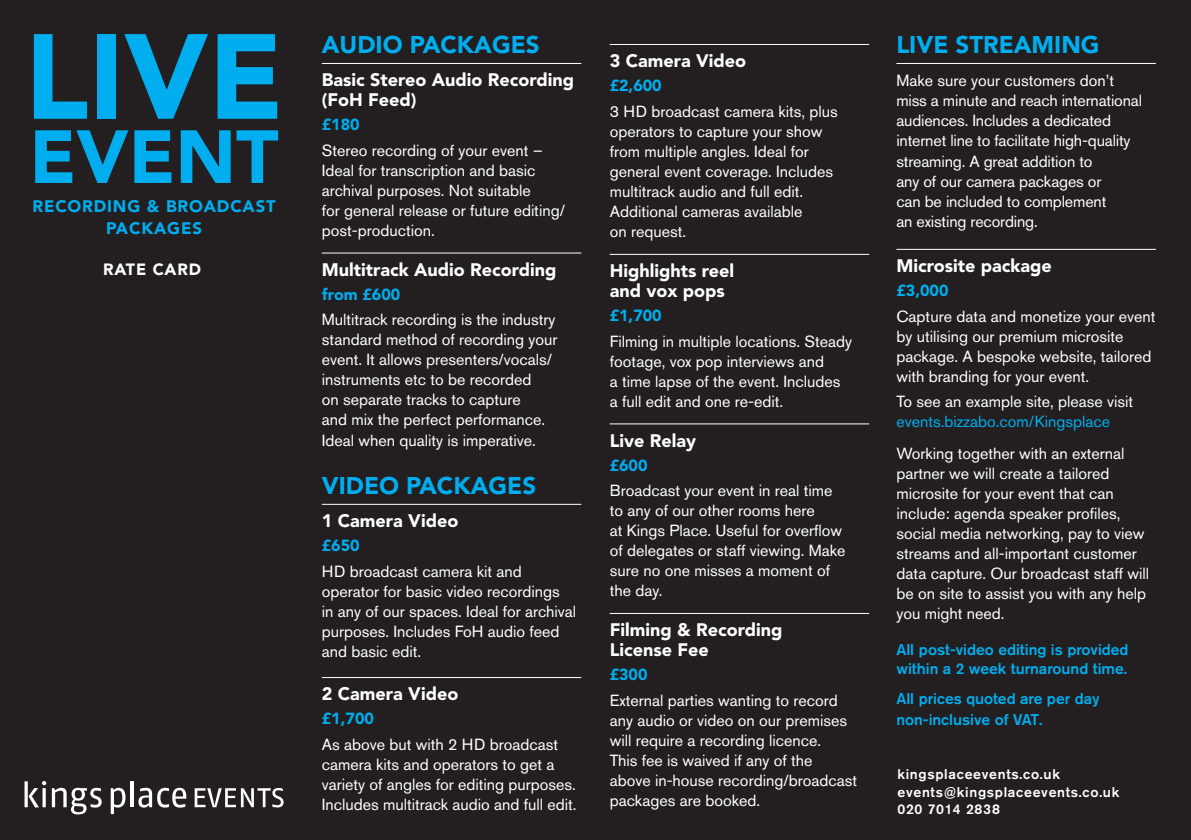
<style>
.page{position:relative;width:1191px;height:840px;background:#fff}
.page>*{position:absolute;margin:0;border:0;box-sizing:border-box;transform-origin:0 0}
.t1{font:900 119.4px "Avenir LT Std";color:#00aeef}
.t2{font:900 74.4px "Avenir LT Std";color:#00aeef}
.DATE{font:900 24px "Avenir LT Std";color:#00aeef}
._04_Event_Name{font:900 18px/20px "Avenir LT Std";color:#fff}
.t3{font:900 16.6px/22.2px "Avenir LT Std";letter-spacing:.05em;color:#00aeef;text-align:center}
.t4{font:900 16.2px "Avenir LT Std";letter-spacing:.05em;color:#fff}
.Article-Body_text{font:16px/20px "Akzidenz Grotesk Pro";color:#fff}
._04_Event_Name-2{font:16px/20px "Akzidenz Grotesk Pro";letter-spacing:-.01em;color:#fff}
._04_Event_Name-3{font:900 16px "Avenir LT Std";color:#00aeef}
.Article-Body_text-2{font:500 15.6px/19px "Akzidenz Grotesk Pro";color:#00aeef}
.t5{font:500 14px "Akzidenz Grotesk Pro";letter-spacing:.05em;color:#fff}
.s1{color:#00aeef}
.s2{font-size:16px}
</style>
<div class="page">
<div style="left:0;top:0;width:1191px;height:839px;background:#231f20"></div>
<hr style="left:896px;top:63px;width:259px;height:1px;background:#fff">
<hr style="left:896px;top:249px;width:259px;height:1px;background:#fff">
<hr style="left:322px;top:63px;width:259px;height:1px;background:#fff">
<hr style="left:322px;top:252px;width:259px;height:1px;background:#fff">
<hr style="left:322px;top:503px;width:259px;height:1px;background:#fff">
<hr style="left:322px;top:676px;width:259px;height:1px;background:#fff">
<hr style="left:609px;top:44px;width:260px;height:1px;background:#fff">
<hr style="left:609px;top:254px;width:260px;height:1px;background:#fff">
<hr style="left:609px;top:423px;width:260px;height:1px;background:#fff">
<hr style="left:609px;top:612px;width:260px;height:1px;background:#fff">
<svg style="left:25px;top:781px;width:21px;height:26px"></svg>
<svg style="left:52px;top:787px;width:50px;height:27px"></svg>
<svg style="left:111px;top:787px;width:14px;height:26px"></svg>
<hr style="left:130px;top:780px;width:4px;height:26px;background:#fff">
<svg style="left:138px;top:787px;width:49px;height:20px"></svg>
<svg style="left:195px;top:788px;width:88px;height:19px"></svg>
<p class="t1" style="left:25px;top:5px;width:260px">LIVE</p>
<p class="t2" style="left:29px;top:112px;width:251px">EVENT</p>
<p class="t3" style="left:32px;top:195px;width:245px">RECORDING &amp; BROADCAST<br>PACKAGES</p>
<p class="t4" style="left:103px;top:259px;width:99px">RATE CARD</p>
<p class="DATE" style="left:322px;top:30px;width:219px">AUDIO PACKAGES</p>
<p class="_04_Event_Name" style="left:322px;top:70px;width:254px">Basic Stereo Audio Recording (FoH Feed)</p>
<p class="_04_Event_Name-3" style="left:322px;top:115px;width:39px">£180</p>
<p class="Article-Body_text" style="left:322px;top:140px;width:245px">Stereo recording of your event –<br>Ideal for transcription and basic archival purposes. Not suitable<br>for general release or future editing/ post-production.</p>
<p class="_04_Event_Name" style="left:322px;top:259px;width:236px">Multitrack Audio Recording</p>
<p class="_04_Event_Name-3" style="left:322px;top:284px;width:80px">from £600</p>
<p class="Article-Body_text" style="left:322px;top:309px;width:237px">Multitrack recording is the industry standard method of recording your event. It allows presenters/vocals/ instruments etc to be recorded<br>on separate tracks to capture<br>and mix the perfect performance.<br>Ideal when quality is imperative.</p>
<p class="DATE" style="left:322px;top:470px;width:216px">VIDEO PACKAGES</p>
<p class="_04_Event_Name" style="left:322px;top:510px;width:138px">1 Camera Video</p>
<p class="_04_Event_Name-3" style="left:322px;top:535px;width:39px">£650</p>
<p class="Article-Body_text" style="left:322px;top:560px;width:256px">HD broadcast camera kit and operator for basic video recordings<br>in any of our spaces. Ideal for archival purposes. Includes FoH audio feed and basic edit.</p>
<p class="_04_Event_Name" style="left:322px;top:683px;width:138px">2 Camera Video</p>
<p class="_04_Event_Name-3" style="left:322px;top:708px;width:54px">£1,700</p>
<p class="Article-Body_text" style="left:322px;top:733px;width:256px">As above but with 2 HD broadcast camera kits and operators to get a variety of angles for editing purposes.<br>Includes multitrack audio and full edit.</p>
<p class="_04_Event_Name" style="left:609px;top:51px;width:138px">3 Camera Video</p>
<p class="_04_Event_Name-3" style="left:609px;top:76px;width:54px">£2,600</p>
<p class="Article-Body_text" style="left:609px;top:101px;width:229px">3 HD broadcast camera kits, plus operators to capture your show from multiple angles. Ideal for general event coverage. Includes multitrack audio and full edit.<br>Additional cameras available<br>on request.</p>
<p class="_04_Event_Name" style="left:609px;top:261px;width:126px">Highlights reel and vox pops</p>
<p class="_04_Event_Name-3" style="left:609px;top:305px;width:54px">£1,700</p>
<p class="Article-Body_text" style="left:609px;top:331px;width:244px">Filming in multiple locations. Steady footage, vox pop interviews and<br>a time lapse of the event. Includes a full edit and one re-edit.</p>
<p class="_04_Event_Name" style="left:609px;top:430px;width:88px">Live Relay</p>
<p class="_04_Event_Name-3" style="left:609px;top:455px;width:39px">£600</p>
<p class="Article-Body_text" style="left:609px;top:480px;width:237px">Broadcast your event in real time to any of our other rooms here<br>at Kings Place. Useful for overflow of delegates or staff viewing. Make sure no one misses a moment of the day.</p>
<p class="_04_Event_Name" style="left:609px;top:619px;width:174px">Filming &amp; Recording<br>License Fee</p>
<p class="_04_Event_Name-3" style="left:609px;top:664px;width:39px">£300</p>
<p class="Article-Body_text" style="left:609px;top:689px;width:249px">External parties wanting to record any audio or video on our premises will require a recording licence.<br>This fee is waived if any of the above in-house recording/broadcast packages are booked.</p>
<p class="DATE" style="left:896px;top:30px;width:205px">LIVE STREAMING</p>
<p class="_04_Event_Name-2" style="left:896px;top:71px;width:247px">Make sure your customers don’t miss a minute and reach international audiences. Includes a dedicated internet line to facilitate high-quality streaming. A great addition to<br>any of our camera packages or<br>can be included to complement<br>an existing recording.</p>
<p class="_04_Event_Name" style="left:896px;top:256px;width:157px">Microsite package</p>
<p class="_04_Event_Name-3" style="left:896px;top:280px;width:54px">£3,000</p>
<p class="Article-Body_text" style="left:896px;top:306px;width:260px">Capture data and monetize your event by utilising our premium microsite package. A bespoke website, tailored with branding for your event.</p>
<p class="Article-Body_text" style="left:896px;top:391px;width:238px">To see an example site, please visit <span class="s1">events.bizzabo.com/Kingsplace</span></p>
<p class="Article-Body_text" style="left:896px;top:443px;width:254px">Working together with an external partner we will create a tailored microsite for your event that can include: agenda speaker profiles, social media networking, pay to view streams and all-important customer data capture. Our broadcast staff will be on site to assist you with any help you might need.</p>
<p class="Article-Body_text-2" style="left:896px;top:639px;width:234px">All post-video editing is provided within a 2 week turnaround time.</p>
<p class="Article-Body_text-2" style="left:896px;top:688px;width:205px;line-height:20px">All prices quoted are per day non-inclusive of VAT<span class="s2">.</span></p>
<p class="t5" style="left:897px;top:764px;width:164px">kingsplaceevents.co.uk</p>
<p class="t5" style="left:897px;top:782px;width:223px">events@kingsplaceevents.co.uk</p>
<p class="t5" style="left:897px;top:800px;width:104px">020 7014 2838</p>
</div>
